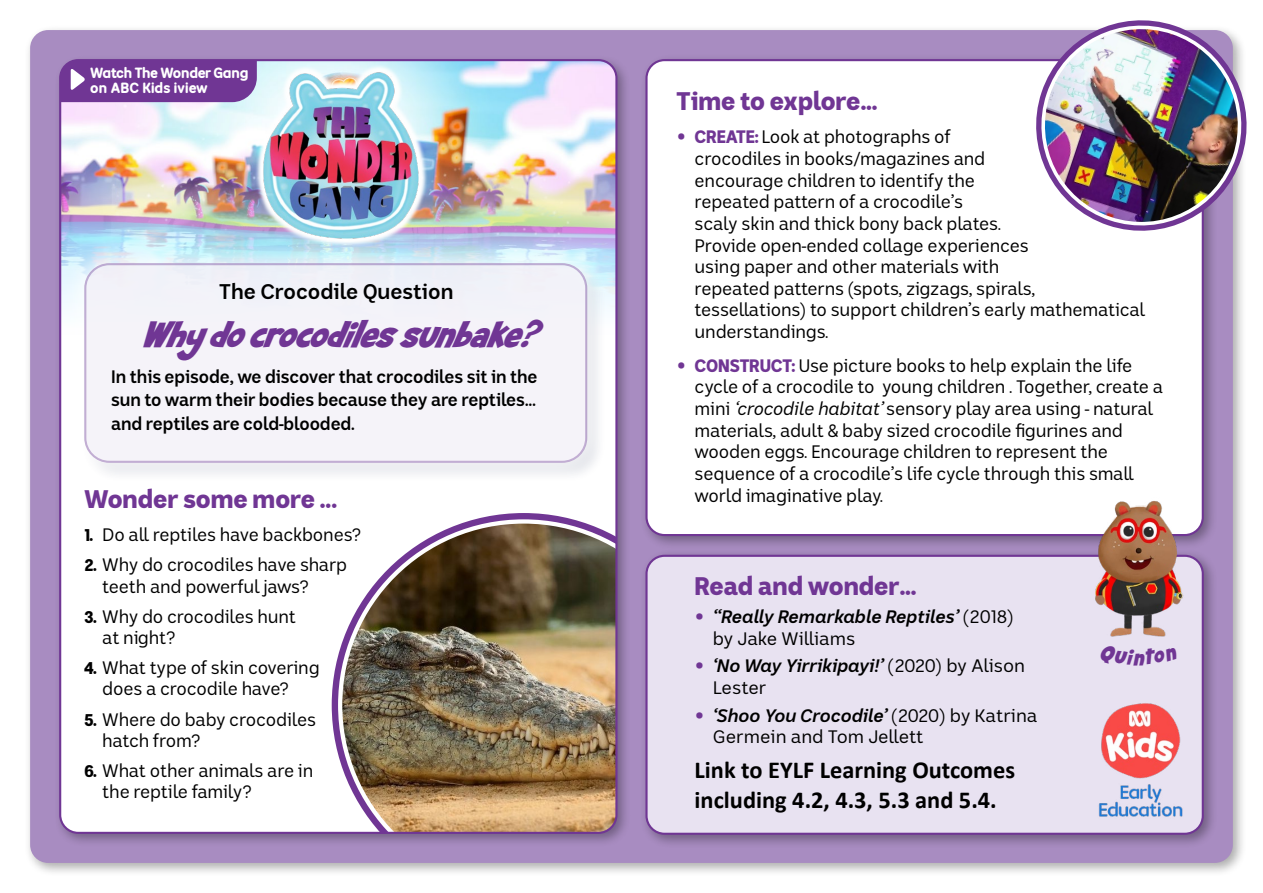
<style>
.page{position:relative;width:1263px;height:893px;background:#fff}
.page>*{position:absolute;margin:0;border:0;box-sizing:border-box;transform-origin:0 0}
.t1{font:italic 29.7px "Summer Blaster";letter-spacing:.02em;color:#703694}
.t2{font:900 25.5px "ABC Sans";color:#703694}
.Medium_Bold_Text{font:700 24.45px/29.2px "Calibri";color:#000}
.Large_Bold_Text{font:700 21.15px "ABC Sans";color:#000}
.t3{font:18px/21.6px "ABC Sans";letter-spacing:-.01em;color:#000}
.Paragraph{font:700 18px/23.4px "ABC Sans";letter-spacing:-.005em;color:#000;text-align:justify}
.t4{font:18px/21.6px "ABC Sans Nova";color:#000}
.t5{font:italic 700 18px/21.6px "ABC Sans Nova";color:#000}
.Small_Bold_Text{font:700 14.85px/14.9px "ABC Sans Nova Rounded";letter-spacing:-.03em;color:#fff}
.s1{font-weight:900;font-size:23.4px;color:#703694}
.s2{font-weight:900;color:#703694}
.s3{font-style:italic}
.s4{font-weight:900;font-size:16.95px}
.s5{font-family:"ABC Sans";font-weight:900;font-style:normal;font-size:23.4px;color:#703694}
.s6{font-weight:400;font-style:normal}
.s7{font-family:"ABC Sans";font-weight:900;font-size:23.4px;color:#703694}
.s8{font-weight:700;font-style:italic}
</style>
<div class="page">
<div style="left:25px;top:24px;width:1222px;height:853px;background:#000;opacity:.33"></div>
<div style="left:30px;top:30px;width:1203px;height:833px;background:#a88cc1;border-radius:18px"></div>
<div style="left:55px;top:54px;width:575px;height:793px;background:#000;opacity:.33"></div>
<div style="left:60px;top:60px;width:556px;height:773px;background:#fff;border-radius:18px"></div>
<div style="left:640px;top:549px;width:578px;height:300px;background:#000;opacity:.33"></div>
<div style="left:646px;top:556px;width:557px;height:278px;background:#e8e2f1;border-radius:18px"></div>
<div style="left:645px;top:555px;width:559px;height:280px;border:2px solid #703694;border-radius:18px"></div>
<div style="left:640px;top:53px;width:578px;height:497px;background:#000;opacity:.33"></div>
<div style="left:646px;top:60px;width:557px;height:475px;background:#fff;border-radius:18px"></div>
<img style="left:62px;top:60px;width:554px;height:249px">
<img style="left:238px;top:55px;width:205px;height:186px">
<img style="left:1098px;top:703px;width:85px;height:114px">
<svg style="left:62px;top:241px;width:548px;height:234px"></svg>
<div style="left:85px;top:264px;width:501px;height:198px;background:#f2eff7;border-radius:24px"></div>
<div style="left:84px;top:263px;width:503px;height:200px;border:2px solid #a88cc1;border-radius:24px"></div>
<svg style="left:1018px;top:24px;width:229px;height:216px"></svg>
<img style="left:1026px;top:20px;width:221px;height:216px">
<svg style="left:331px;top:513px;width:231px;height:232px"></svg>
<img style="left:336px;top:517px;width:280px;height:316px">
<img style="left:1077px;top:501px;width:119px;height:136px">
<div style="left:60px;top:60px;width:197px;height:42px;background:#703694"></div>
<p class="Small_Bold_Text" style="left:90px;top:65px;width:160px">Watch The Wonder Gang on ABC Kids iview</p>
<p class="Large_Bold_Text" style="left:219px;top:278px;width:236px">The Crocodile Question</p>
<h1 class="t1" style="left:140px;top:317px;width:398px">Why docrocodilessunbake?</h1>
<p class="Paragraph" style="left:111px;top:365px;width:428px">In this episode, we discover that crocodiles sit in the sun to warm their bodies because they are reptiles… and reptiles are cold-blooded.</p>
<h2 class="t2" style="left:677px;top:85px;width:203px">Time to explore…</h2>
<p class="t3" style="left:695px;top:126px;width:452px;text-indent:-18px"><span class="s1">•</span> <span class="s2">CREATE:</span> Look at photographs of<br>crocodiles in books/magazines and<br>encourage children to identify the<br>repeated pattern of a crocodile’s<br>scaly skin and thick bony back plates.<br>Provide open-ended collage experiences<br>using paper and other materials with<br>repeated patterns (spots, zigzags, spirals, tessellations) to support children’s early mathematical understandings.</p>
<p class="t3" style="left:695px;top:354px;width:470px;text-indent:-18px"><span class="s1">•</span> <span class="s2">CONSTRUCT:</span> Use picture books to help explain the life cycle of a crocodile to young children . Together, create a mini <span class="s3">‘crocodile habitat’</span> sensory play area using - natural materials, adult &amp; baby sized crocodile figurines and wooden eggs. Encourage children to represent the sequence of a crocodile’s life cycle through this small</p>
<h2 class="t2" style="left:84px;top:483px;width:254px">Wonder some more ...</h2>
<p class="t3" style="left:695px;top:484px;width:190px">world imaginative play.</p>
<p class="t3" style="left:84px;top:524px;width:278px"><span class="s4">1.</span> Do all reptiles have backbones?</p>
<p class="t3" style="left:102px;top:554px;width:246px;line-height:21.1px;text-indent:-18px"><span class="s4">2.</span> Why do crocodiles have sharp teeth and powerful jaws?</p>
<p class="t3" style="left:102px;top:606px;width:195px;line-height:21.1px;text-indent:-18px"><span class="s4">3.</span> Why do crocodiles hunt at night?</p>
<p class="t3" style="left:102px;top:657px;width:219px;line-height:21.1px;text-indent:-18px"><span class="s4">4.</span> What type of skin covering does a crocodile have?</p>
<p class="t3" style="left:102px;top:709px;width:215px;line-height:21.1px;text-indent:-18px"><span class="s4">5.</span> Where do baby crocodiles hatch from?</p>
<p class="t3" style="left:102px;top:760px;width:213px;line-height:21.1px;text-indent:-18px"><span class="s4">6.</span> What other animals are in the reptile family?</p>
<h2 class="t2" style="left:695px;top:571px;width:224px">Read and wonder…</h2>
<p class="t5" style="left:713px;top:606px;width:303px;text-indent:-18px"><span class="s5">•</span> ‘‘Really Remarkable Reptiles’ <span class="s6">(2018) by Jake Williams</span></p>
<p class="t4" style="left:713px;top:655px;width:314px;text-indent:-18px"><span class="s7">•</span> <span class="s8">‘No Way Yirrikipayi!’</span> (2020) by Alison<br>Lester</p>
<p class="t4" style="left:713px;top:704px;width:326px;text-indent:-18px"><span class="s7">•</span> <span class="s8">‘Shoo You Crocodile’</span> (2020) by Katrina<br>Germein and Tom Jellett</p>
<p class="Medium_Bold_Text" style="left:695px;top:756px;width:322px">Link to EYLF Learning Outcomes including 4.2, 4.3, 5.3 and 5.4.</p>
</div>
